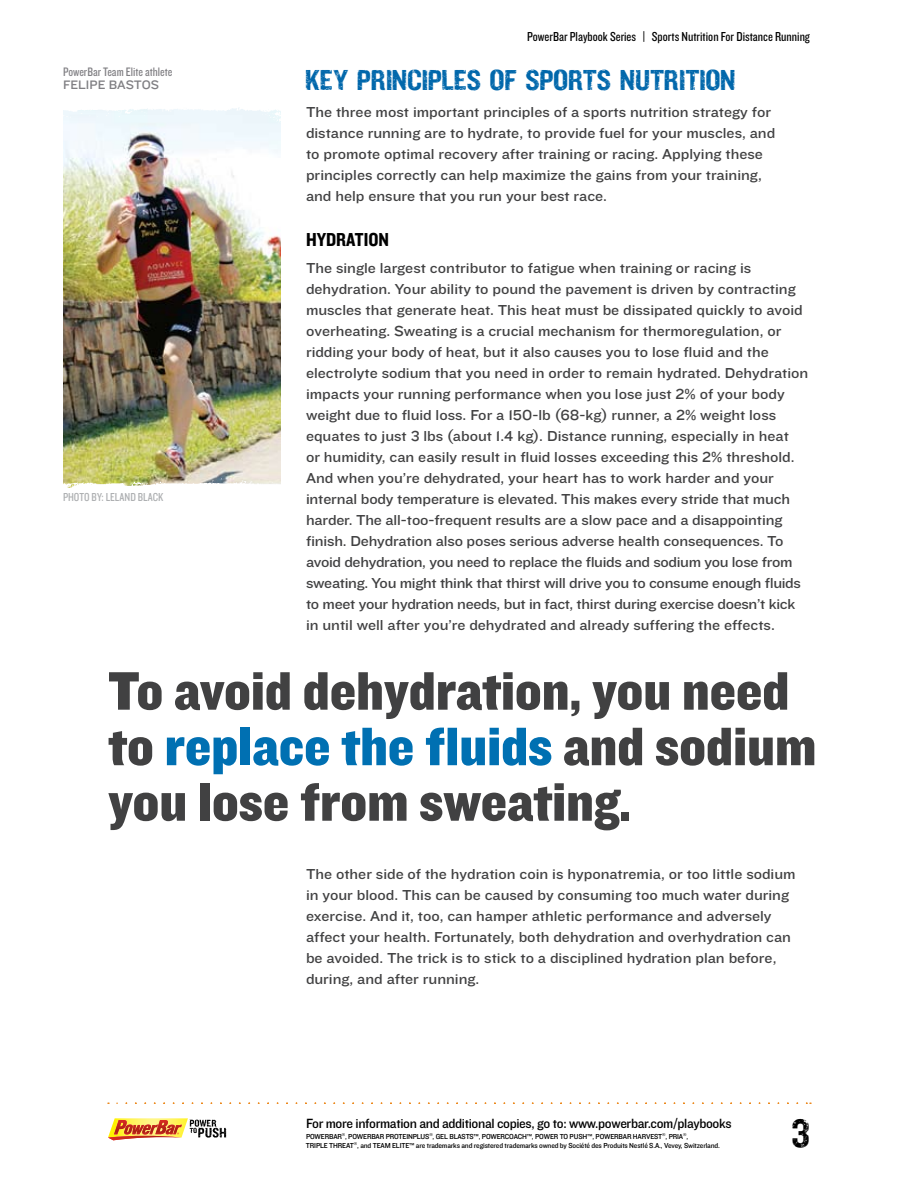
<style>
.page{position:relative;width:918px;height:1188px;background:#fff}
.page>*{position:absolute;margin:0;border:0;box-sizing:border-box;transform-origin:0 0}
.t1{font:56.25px/55.5px "Knockout HTF71 Full Middlewt";letter-spacing:-.005em;color:#414142}
.t2{font:39px "Power Bar K0 Beta 50 Distressed";color:#000}
.t3{font:28.5px "Power Bar K0 Beta 50 Distressed";letter-spacing:.005em;color:#0067ab}
.t4{font:19.5px "Knockout HTF50 Welterweight";color:#000}
.t5{font:15px/21px "Knockout HTF32 Junior Cruiserwt";color:#414142}
.t6{font:13.8px "Knockout HTF31 Junior Middlewt";letter-spacing:-.025em;color:#000}
.t7{font:13.5px "Knockout HTF29 Junior Liteweight";color:#000}
.t8{font:12.75px "Knockout HTF29 Junior Liteweight";color:#807f83}
.t9{font:12.75px "Knockout HTF32 Junior Cruiserwt";color:#807f83}
.t10{font:12px "Knockout HTF29 Junior Liteweight";color:#aeb0b2}
.t11{font:7.5px/9px "Knockout HTF31 Junior Middlewt";letter-spacing:-.02em;color:#000}
.s1{color:#0070b2}
</style>
<div class="page">
<svg style="left:117px;top:1102px;width:694px;height:2px"></svg>
<img style="left:63px;top:134px;width:218px;height:342px">
<img style="left:63px;top:476px;width:218px;height:12px">
<svg style="left:108px;top:1118px;width:118px;height:22px"></svg>
<p class="t8" style="left:63px;top:65px;width:111px">PowerBar Team Elite athlete</p>
<p class="t9" style="left:63px;top:78px;width:98px">FELIPE BASTOS</p>
<p class="t10" style="left:63px;top:491px;width:102px">PHOTO BY: Leland Black</p>
<p class="t7" style="left:527px;top:29px;width:284px">PowerBar Playbook Series | Sports Nutrition For Distance Running</p>
<h3 class="t3" style="left:306px;top:66px;width:432px">KEY PRINCIPLES OF SPORTS NUTRITION</h3>
<p class="t5" style="left:306px;top:101px;width:471px">The three most important principles of a sports nutrition strategy for distance running are to hydrate, to provide fuel for your muscles, and to promote optimal recovery after training or racing. Applying these principles correctly can help maximize the gains from your training, and help ensure that you run your best race.</p>
<h3 class="t4" style="left:306px;top:230px;width:39px">HYDRATI</h3>
<h3 class="t4" style="left:368px;top:230px;width:20px">ON</h3>
<p class="t5" style="left:306px;top:258px;width:504px">The single largest contributor to fatigue when training or racing is dehydration. Your ability to pound the pavement is driven by contracting muscles that generate heat. This heat must be dissipated quickly to avoid overheating. Sweating is a crucial mechanism for thermoregulation, or ridding your body of heat, but it also causes you to lose fluid and the electrolyte sodium that you need in order to remain hydrated. Dehydration impacts your running performance when you lose just 2% of your body weight due to fluid loss. For a 150-lb (68-kg) runner, a 2% weight loss equates to just 3 lbs (about 1.4 kg). Distance running, especially in heat<br>or humidity, can easily result in fluid losses exceeding this 2% threshold.<br>And when you’re dehydrated, your heart has to work harder and your internal body temperature is elevated. This makes every stride that much harder. The all-too-frequent results are a slow pace and a disappointing finish. Dehydration also poses serious adverse health consequences. To avoid dehydration, you need to replace the fluids and sodium you lose from sweating. You might think that thirst will drive you to consume enough fluids to meet your hydration needs, but in fact, thirst during exercise doesn’t kick in until well after you’re dehydrated and already suffering the effects.</p>
<h1 class="t1" style="left:108px;top:665px;width:710px">To avoid dehydration, you need to <span class="s1">replace the fluids</span> and sodium you lose from sweating.</h1>
<p class="t5" style="left:306px;top:864px;width:491px">The other side of the hydration coin is hyponatremia, or too little sodium in your blood. This can be caused by consuming too much water during exercise. And it, too, can hamper athletic performance and adversely affect your health. Fortunately, both dehydration and overhydration can be avoided. The trick is to stick to a disciplined hydration plan before, during, and after running.</p>
<p class="t6" style="left:306px;top:1116px;width:427px">For more information and additional copies, go to: www.powerbar.com/playbooks</p>
<p class="t11" style="left:306px;top:1132px;width:416px">POWERBAR<sup>®</sup>, POWERBAR PROTEINPLUS<sup>®</sup>, GEL BLASTS™, POWERCOACH™, POWER TO PUSH™, POWERBAR HARVEST<sup>®</sup>, PRIA<sup>®</sup>,<br>TRIPLE THREAT<sup>®</sup>, and TEAM ELITE™ are trademarks and registered trademarks owned by Société des Produits Nestlé S.A., Vevey, Switzerland.</p>
<h2 class="t2" style="left:791px;top:1115px;width:21px">3</h2>
</div>
